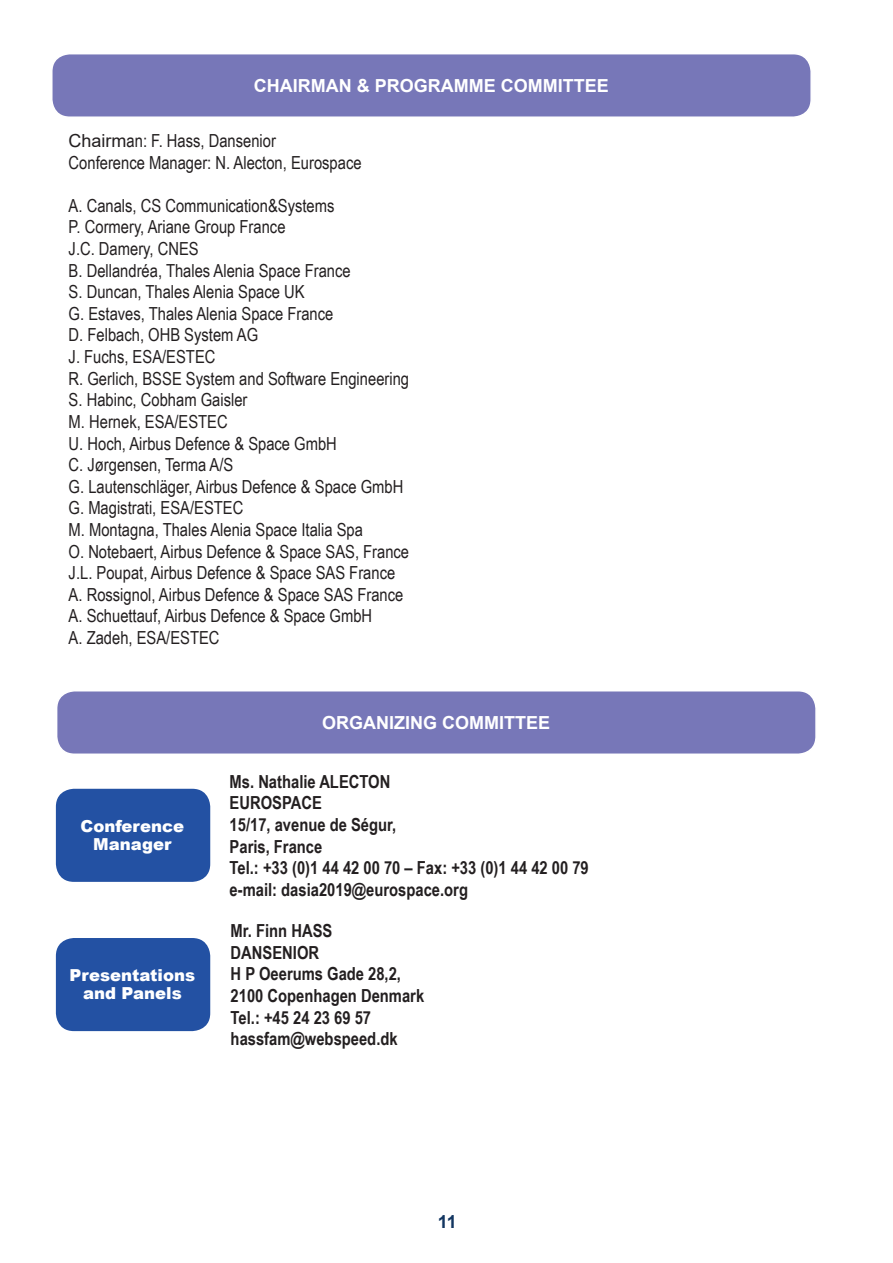
<style>
.page{position:relative;width:893px;height:1263px;background:#fff}
.page>*{position:absolute;margin:0;border:0;box-sizing:border-box;transform-origin:0 0}
.t1{font:18px/21.6px "Arial Narrow";color:#231f20}
.t2{font:700 18px/21.6px "Arial Narrow";color:#231f20}
.t3{font:700 18px "Arial";color:#fff}
.t4{font:700 18px "Arial";color:#133661}
.t5{font:900 16.5px/18px "Arial";color:#fff;text-align:center}
.s1{font-family:"Arial"}
</style>
<div class="page">
<div style="left:52px;top:54px;width:759px;height:63px;background:#7777b8;border-radius:18px"></div>
<div style="left:51px;top:53px;width:761px;height:65px;border:2px solid #fff;border-radius:18px"></div>
<div style="left:57px;top:691px;width:759px;height:63px;background:#7777b8;border-radius:18px"></div>
<div style="left:56px;top:690px;width:761px;height:65px;border:2px solid #fff;border-radius:18px"></div>
<div style="left:56px;top:789px;width:154px;height:93px;background:#2351a3;border-radius:18px"></div>
<div style="left:56px;top:938px;width:154px;height:93px;background:#2351a3;border-radius:18px"></div>
<p class="t3" style="left:254px;top:73px;width:356px">CHAIRMAN &amp; PROGRAMME COMMITTEE</p>
<p class="t1" style="left:69px;top:129px;width:209px"><span class="s1">Chairm</span>an: F. Hass, Dansenior</p>
<p class="t1" style="left:69px;top:151px;width:294px">Conference Manager: N. Alecton, Eurospace</p>
<p class="t1" style="left:69px;top:194px;width:267px">A. Canals, CS Communication&amp;Systems</p>
<p class="t1" style="left:69px;top:216px;width:218px">P. Cormery, Ariane Group France</p>
<p class="t1" style="left:69px;top:237px;width:132px">J.C. Damery, CNES</p>
<p class="t1" style="left:69px;top:259px;width:284px">B. Dellandréa, Thales Alenia Space France</p>
<p class="t1" style="left:69px;top:280px;width:238px">S. Duncan, Thales Alenia Space UK</p>
<p class="t1" style="left:69px;top:302px;width:266px">G. Estaves, Thales Alenia Space France</p>
<p class="t1" style="left:69px;top:324px;width:191px">D. Felbach, OHB System AG</p>
<p class="t1" style="left:69px;top:345px;width:148px">J. Fuchs, ESA/ESTEC</p>
<p class="t1" style="left:69px;top:367px;width:342px">R. Gerlich, BSSE System and Software Engineering</p>
<p class="t1" style="left:69px;top:388px;width:180px">S. Habinc, Cobham Gaisler</p>
<p class="t1" style="left:69px;top:410px;width:161px">M. Hernek, ESA/ESTEC</p>
<p class="t1" style="left:69px;top:432px;width:270px">U. Hoch, Airbus Defence &amp; Space GmbH</p>
<p class="t1" style="left:69px;top:453px;width:166px">C. Jørgensen, Terma A/S</p>
<p class="t1" style="left:69px;top:475px;width:336px">G. Lautenschläger, Airbus Defence &amp; Space GmbH</p>
<p class="t1" style="left:69px;top:496px;width:176px">G. Magistrati, ESA/ESTEC</p>
<p class="t1" style="left:69px;top:518px;width:296px">M. Montagna, Thales Alenia Space Italia Spa</p>
<p class="t1" style="left:69px;top:540px;width:342px">O. Notebaert, Airbus Defence &amp; Space SAS, France</p>
<p class="t1" style="left:69px;top:561px;width:328px">J.L. Poupat, Airbus Defence &amp; Space SAS France</p>
<p class="t1" style="left:69px;top:583px;width:336px">A. Rossignol, Airbus Defence &amp; Space SAS France</p>
<p class="t1" style="left:69px;top:604px;width:305px">A. Schuettauf, Airbus Defence &amp; Space GmbH<br>A. Zadeh, ESA/ESTEC</p>
<p class="t5" style="left:81px;top:817px;width:105px">Conference<br>Manager</p>
<p class="t5" style="left:70px;top:966px;width:127px">Presentations and Panels</p>
<p class="t3" style="left:322px;top:710px;width:230px">ORGANIZING COMMITTEE</p>
<p class="t2" style="left:230px;top:770px;width:162px">Ms. Nathalie ALECTON</p>
<p class="t2" style="left:230px;top:791px;width:94px">EUROSPACE</p>
<p class="t2" style="left:230px;top:813px;width:361px">15/17, avenue de Ségur,<br>Paris, France<br>Tel.: +33 (0)1 44 42 00 70 – Fax: +33 (0)1 44 42 00 79</p>
<p class="t2" style="left:230px;top:878px;width:240px">e-mail: dasia2019@eurospace.org</p>
<p class="t2" style="left:231px;top:919px;width:103px">Mr. Finn HASS</p>
<p class="t2" style="left:231px;top:941px;width:90px">DANSENIOR</p>
<p class="t2" style="left:231px;top:962px;width:172px">H P Oeerums Gade 28,2,</p>
<p class="t2" style="left:231px;top:984px;width:195px">2100 Copenhagen Denmark</p>
<p class="t2" style="left:231px;top:1005px;width:142px">Tel.: +45 24 23 69 57</p>
<p class="t2" style="left:231px;top:1027px;width:168px">hassfam@webspeed.dk</p>
<p class="t4" style="left:438px;top:1209px;width:21px">11</p>
</div>
